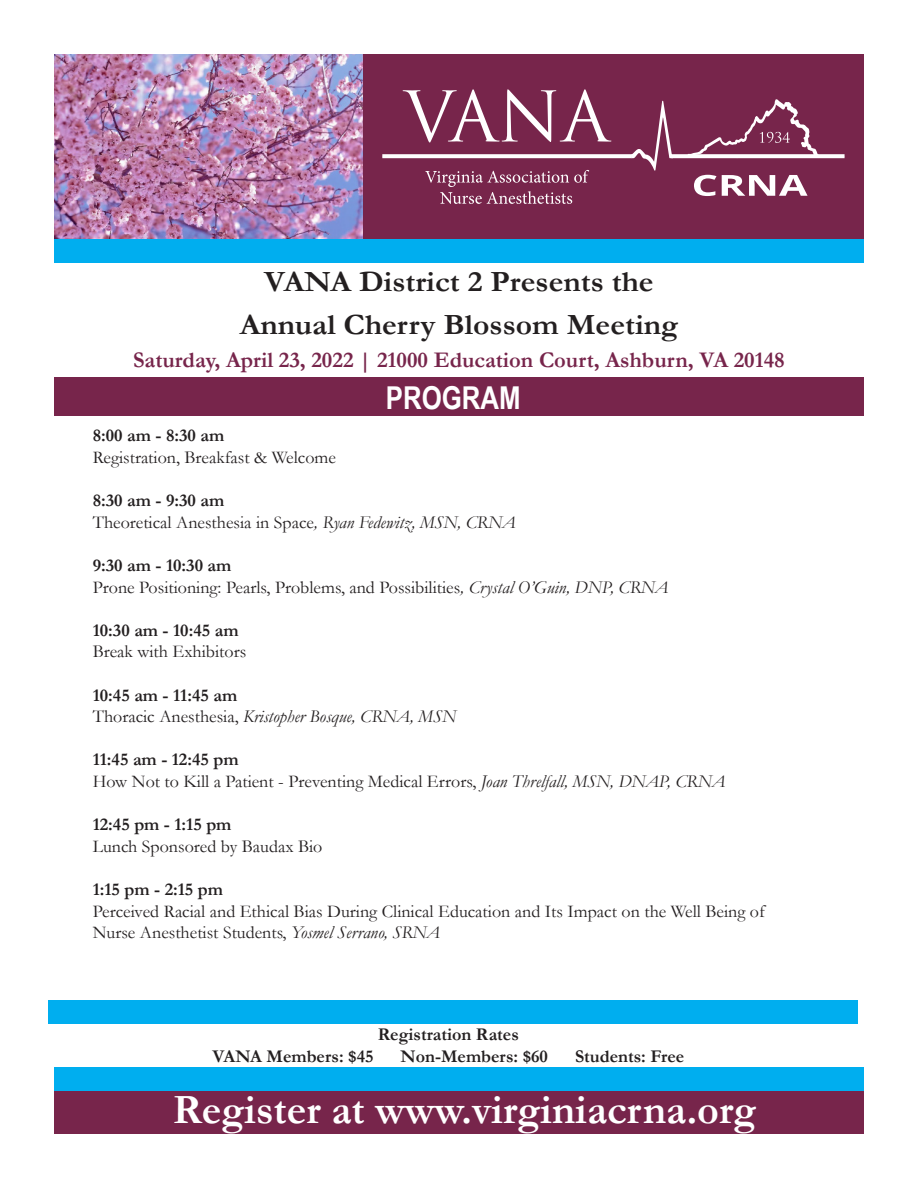
<style>
.page{position:relative;width:918px;height:1188px;background:#fff}
.page>*{position:absolute;margin:0;border:0;box-sizing:border-box;transform-origin:0 0}
.t1{font:700 42px "Garamond";color:#fff}
.t2{font:700 31.5px "Arial Narrow";color:#fff}
.t3{font:700 29.55px "Garamond";color:#231f20;scale:1.06 1}
.t4{font:700 22.5px "Garamond";color:#77254b}
.t5{font:18px/21.6px "Garamond";color:#231f20}
.t6{font:700 18px "Garamond";color:#231f20}
.t7{font:italic 18px "Garamond";color:#231f20}
.s1{font-style:italic}
.s2{font-style:normal}
</style>
<div class="page">
<img style="left:54px;top:54px;width:309px;height:185px">
<div style="left:363px;top:54px;width:501px;height:185px;background:#77254b"></div>
<div style="left:54px;top:1091px;width:810px;height:43px;background:#77254b"></div>
<div style="left:54px;top:239px;width:810px;height:23px;background:#00aeef"></div>
<div style="left:54px;top:1068px;width:810px;height:23px;background:#00aeef"></div>
<svg style="left:673px;top:154px;width:172px;height:4px"></svg>
<svg style="left:382px;top:154px;width:249px;height:4px"></svg>
<svg style="left:631px;top:101px;width:42px;height:70px"></svg>
<svg style="left:425px;top:170px;width:164px;height:34px"></svg>
<svg style="left:403px;top:89px;width:208px;height:54px"></svg>
<svg style="left:687px;top:99px;width:132px;height:59px"></svg>
<svg style="left:694px;top:175px;width:114px;height:21px"></svg>
<div style="left:54px;top:377px;width:810px;height:39px;background:#77254b"></div>
<div style="left:48px;top:1001px;width:810px;height:23px;background:#00aeef"></div>
<p class="t3" style="left:264px;top:261px;width:369px">VANA District 2 Presents the</p>
<p class="t3" style="left:240px;top:305px;width:415px">Annual Cherry Blossom Meeting</p>
<p class="t4" style="left:133px;top:345px;width:653px">Saturday, April 23, 2022 | 21000 Education Court, Ashburn, VA 20148</p>
<p class="t2" style="left:386px;top:374px;width:136px">PROGRAM</p>
<p class="t6" style="left:93px;top:424px;width:133px">8:00 am - 8:30 am</p>
<p class="t5" style="left:93px;top:446px;width:245px">Registration, Breakfast &amp; Welcome</p>
<p class="t6" style="left:93px;top:488px;width:133px">8:30 am - 9:30 am</p>
<p class="t5" style="left:93px;top:511px;width:424px">Theoretical Anesthesia in Space<span class="s1">, Ryan Fedewitz, MSN, CRNA</span></p>
<p class="t6" style="left:93px;top:553px;width:140px">9:30 am - 10:30 am</p>
<p class="t5" style="left:93px;top:576px;width:577px">Prone Positioning: Pearls, Problems, and Possibilities<span class="s1">, Crystal O’Guin, DNP, CRNA</span></p>
<p class="t6" style="left:93px;top:618px;width:147px">10:30 am - 10:45 am</p>
<p class="t5" style="left:93px;top:641px;width:155px">Break with Exhibitors</p>
<p class="t6" style="left:93px;top:683px;width:146px">10:45 am - 11:45 am</p>
<p class="t7" style="left:93px;top:704px;width:365px"><span class="s2">Thoracic Anesthesia,</span> Kristopher Bosque, CRNA, MSN</p>
<p class="t6" style="left:93px;top:748px;width:147px">11:45 am - 12:45 pm</p>
<p class="t5" style="left:93px;top:770px;width:634px">How Not to Kill a Patient - Preventing Medical Errors, <span class="s1">Joan Threlfall, MSN, DNAP, CRNA</span></p>
<p class="t6" style="left:93px;top:812px;width:140px">12:45 pm - 1:15 pm</p>
<p class="t5" style="left:93px;top:835px;width:231px">Lunch Sponsored by Baudax Bio</p>
<p class="t6" style="left:93px;top:877px;width:132px">1:15 pm - 2:15 pm</p>
<p class="t5" style="left:93px;top:900px;width:674px">Perceived Racial and Ethical Bias During Clinical Education and Its Impact on the Well Being of<br>Nurse Anesthetist Students, <span class="s1">Yosmel Serrano, SRNA</span></p>
<p class="t6" style="left:378px;top:1022px;width:143px">Registration Rates</p>
<p class="t6" style="left:212px;top:1044px;width:163px">VANA Members: $45</p>
<p class="t6" style="left:401px;top:1044px;width:149px">Non-Members: $60</p>
<p class="t6" style="left:575px;top:1044px;width:111px">Students: Free</p>
<p class="t1" style="left:173px;top:1081px;width:585px">Register at www.virginiacrna.org</p>
</div>
